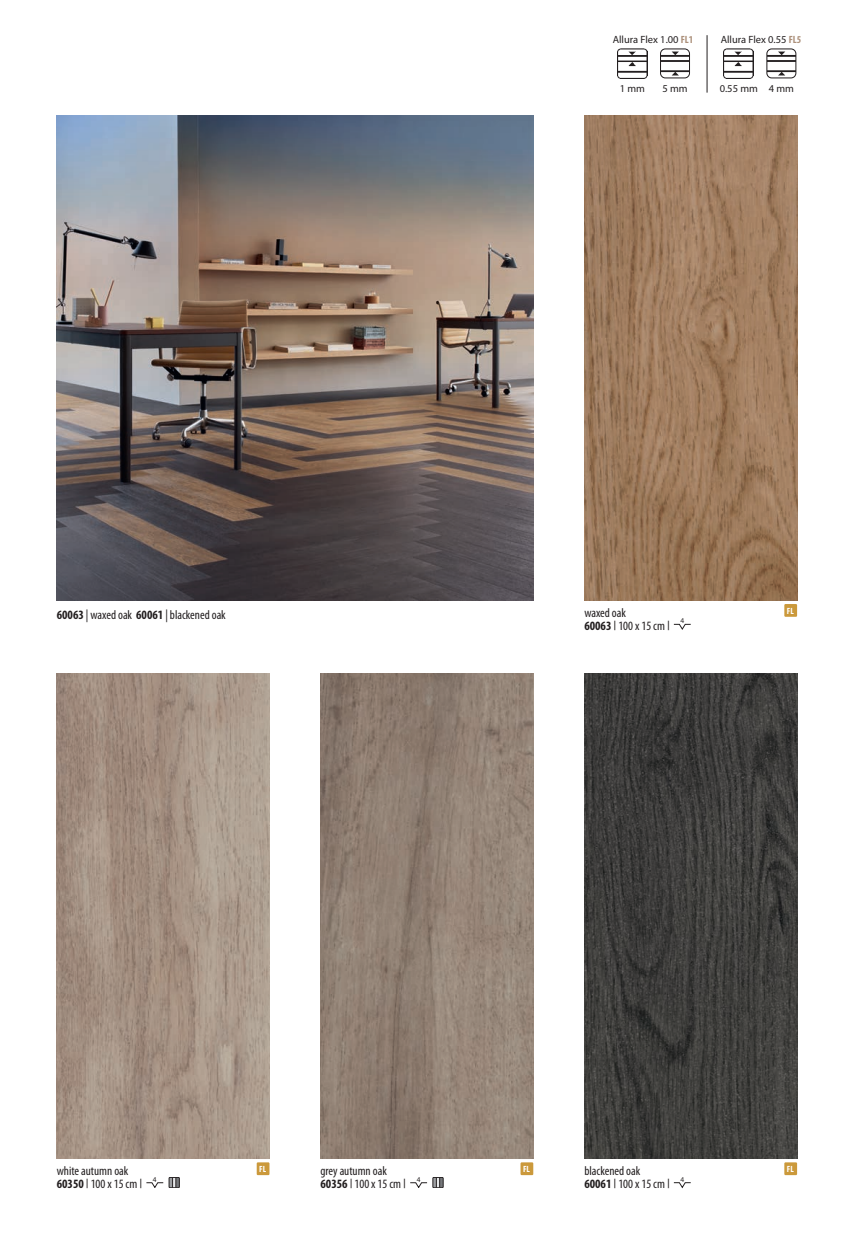
<style>
.page{position:relative;width:851px;height:1234px;background:#fff}
.page>*{position:absolute;margin:0;border:0;box-sizing:border-box;transform-origin:0 0}
.t1{font:condensed 12.75px "Myriad Pro";color:#231f20}
.t2{font:10.5px "Myriad Pro";color:#231f20}
.t3{font:700 condensed 9px "Myriad Pro";color:#fff}
.t4{font:7.35px "Myriad Pro";color:#231f20}
.s1{font-weight:700}
.s2{font-weight:700;font-stretch:condensed;color:#ac907a}
.s3{font-family:"Helvetica Neue LT Pro"}
</style>
<div class="page">
<img style="left:57px;top:673px;width:212px;height:484px">
<img style="left:320px;top:673px;width:213px;height:484px">
<img style="left:584px;top:673px;width:213px;height:484px">
<img style="left:584px;top:115px;width:213px;height:485px">
<img style="left:57px;top:116px;width:476px;height:484px">
<img style="left:617px;top:48px;width:30px;height:30px">
<img style="left:723px;top:48px;width:30px;height:30px">
<hr style="left:706px;top:35px;width:1px;height:58px;background:#231f20">
<div style="left:257px;top:1161px;width:12px;height:13px;background:#cb993b"></div>
<svg style="left:146px;top:1182px;width:17px;height:5px"></svg>
<svg style="left:171px;top:1178px;width:6px;height:7px"></svg>
<div style="left:169px;top:1176px;width:10px;height:11px;border:1px solid #231f20"></div>
<div style="left:784px;top:604px;width:13px;height:12px;background:#cb993b"></div>
<svg style="left:673px;top:623px;width:18px;height:7px"></svg>
<div style="left:520px;top:1161px;width:13px;height:13px;background:#cb993b"></div>
<svg style="left:410px;top:1182px;width:17px;height:5px"></svg>
<svg style="left:434px;top:1178px;width:7px;height:7px"></svg>
<div style="left:432px;top:1176px;width:11px;height:11px;border:1px solid #231f20"></div>
<div style="left:784px;top:1161px;width:13px;height:13px;background:#cb993b"></div>
<svg style="left:673px;top:1182px;width:18px;height:6px"></svg>
<p class="t1" style="left:57px;top:606px;width:170px"><span class="s1">60063</span> | waxed oak <span class="s1">60061</span> | blackened oak</p>
<p class="t2" style="left:612px;top:33px;width:82px">Allura Flex 1.00 <span class="s2">FL1</span></p>
<p class="t2" style="left:619px;top:82px;width:27px">1 mm</p>
<p class="t2" style="left:662px;top:82px;width:27px">5 mm</p>
<p class="t2" style="left:720px;top:33px;width:82px">Allura Flex 0.55 <span class="s2">FL5</span></p>
<p class="t2" style="left:719px;top:82px;width:76px">0.55 mm 4 mm</p>
<p class="t1" style="left:584px;top:604px;width:43px">waxed oak</p>
<p class="t3" style="left:786px;top:605px;width:8px">FL</p>
<p class="t1" style="left:584px;top:617px;width:87px"><span class="s1">60063</span> <span class="s3">|</span> 100 x 15 cm <span class="s3">|</span></p>
<p class="t4" style="left:680px;top:616px;width:5px">4</p>
<p class="t1" style="left:57px;top:1162px;width:73px">white autumn oak</p>
<p class="t3" style="left:259px;top:1163px;width:8px">FL</p>
<p class="t1" style="left:57px;top:1175px;width:87px"><span class="s1">60350</span> <span class="s3">|</span> 100 x 15 cm <span class="s3">|</span></p>
<p class="t4" style="left:153px;top:1174px;width:5px">4</p>
<p class="t1" style="left:320px;top:1162px;width:68px">grey autumn oak</p>
<p class="t3" style="left:523px;top:1163px;width:8px">FL</p>
<p class="t1" style="left:320px;top:1175px;width:87px"><span class="s1">60356</span> <span class="s3">|</span> 100 x 15 cm <span class="s3">|</span></p>
<p class="t4" style="left:416px;top:1174px;width:5px">4</p>
<p class="t1" style="left:584px;top:1162px;width:57px">blackened oak</p>
<p class="t3" style="left:786px;top:1163px;width:8px">FL</p>
<p class="t1" style="left:584px;top:1175px;width:87px"><span class="s1">60061</span> <span class="s3">|</span> 100 x 15 cm <span class="s3">|</span></p>
<p class="t4" style="left:680px;top:1174px;width:5px">4</p>
</div>
